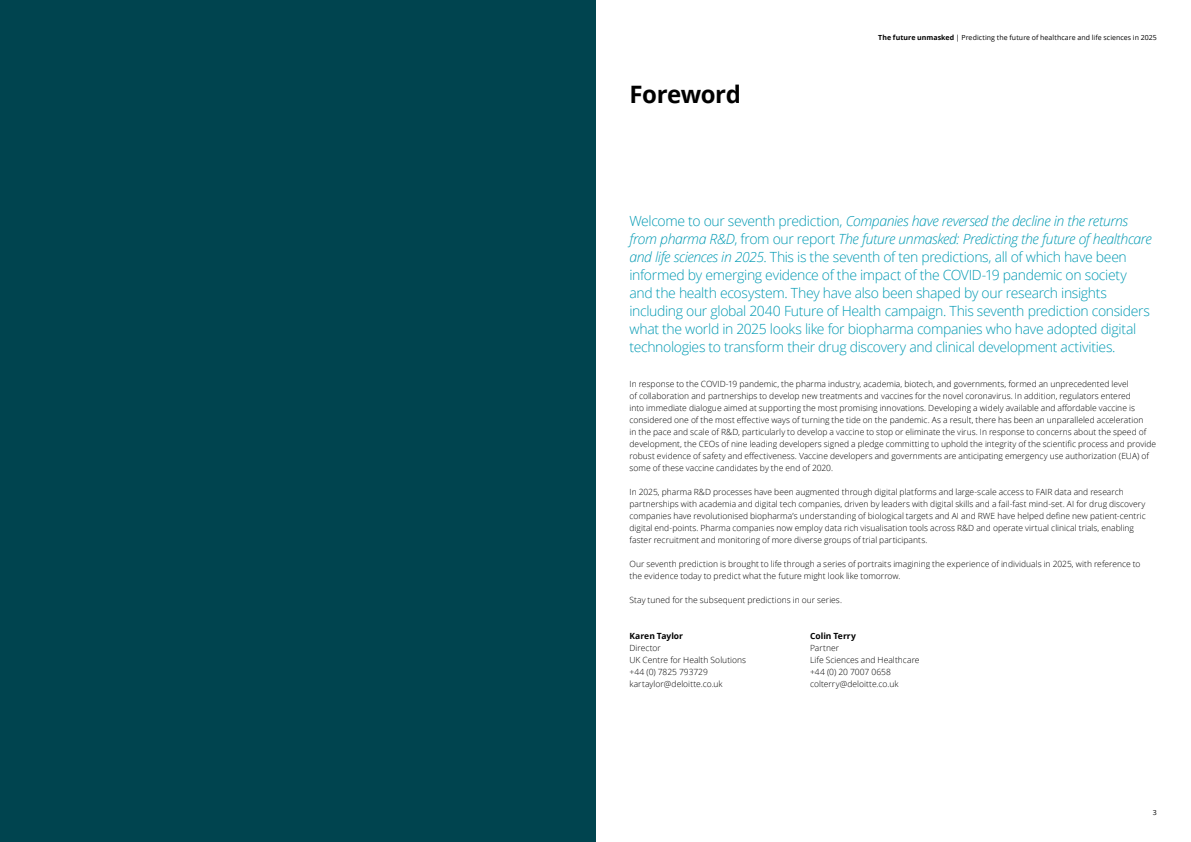
<style>
.page{position:relative;width:1191px;height:842px;background:#fff}
.page>*{position:absolute;margin:0;border:0;box-sizing:border-box;transform-origin:0 0}
.t1{font:700 24px "Open Sans";letter-spacing:-.02em;color:#000}
.t2{font:300 14px/18px "Open Sans";letter-spacing:-.025em;color:#0099b3}
.t3{font:300 8.5px/12px "Open Sans";letter-spacing:.005em;color:#000}
.t4{font:700 8.5px "Open Sans";color:#000}
.t5{font:7px "Open Sans";letter-spacing:.01em;color:#000}
.s1{font-weight:700}
.s2{font-style:italic}
</style>
<div class="page">
<div style="left:0;top:0;width:595px;height:842px;background:#00444f"></div>
<h1 class="t1" style="left:629px;top:78px;width:113px">Foreword</h1>
<p class="t5" style="left:878px;top:32px;width:280px"><span class="s1">The future unmasked</span> | Predicting the future of healthcare and life sciences in 2025</p>
<p class="t2" style="left:629px;top:212px;width:524px">Welcome to our seventh prediction, <span class="s2">Companies have reversed the decline in the returns from pharma R&amp;D</span>, from our report <span class="s2">The future unmasked: Predicting the future of healthcare and life sciences in 2025</span>. This is the seventh of ten predictions, all of which have been informed by emerging evidence of the impact of the COVID-19 pandemic on society and the health ecosystem. They have also been shaped by our research insights including our global 2040 Future of Health campaign. This seventh prediction considers what the world in 2025 looks like for biopharma companies who have adopted digital technologies to transform their drug discovery and clinical development activities.</p>
<p class="t3" style="left:629px;top:378px;width:528px">In response to the COVID-19 pandemic, the pharma industry, academia, biotech, and governments, formed an unprecedented level<br>of collaboration and partnerships to develop new treatments and vaccines for the novel coronavirus. In addition, regulators entered<br>into immediate dialogue aimed at supporting the most promising innovations. Developing a widely available and affordable vaccine is considered one of the most effective ways of turning the tide on the pandemic. As a result, there has been an unparalleled acceleration<br>in the pace and scale of R&amp;D, particularly to develop a vaccine to stop or eliminate the virus. In response to concerns about the speed of development, the CEOs of nine leading developers signed a pledge committing to uphold the integrity of the scientific process and provide robust evidence of safety and effectiveness. Vaccine developers and governments are anticipating emergency use authorization (EUA) of some of these vaccine candidates by the end of 2020.</p>
<p class="t3" style="left:629px;top:486px;width:518px">In 2025, pharma R&amp;D processes have been augmented through digital platforms and large-scale access to FAIR data and research partnerships with academia and digital tech companies, driven by leaders with digital skills and a fail-fast mind-set. AI for drug discovery companies have revolutionised biopharma’s understanding of biological targets and AI and RWE have helped define new patient-centric digital end-points. Pharma companies now employ data rich visualisation tools across R&amp;D and operate virtual clinical trials, enabling faster recruitment and monitoring of more diverse groups of trial participants.</p>
<p class="t3" style="left:629px;top:558px;width:512px">Our seventh prediction is brought to life through a series of portraits imagining the experience of individuals in 2025, with reference to the evidence today to predict what the future might look like tomorrow.</p>
<p class="t3" style="left:629px;top:594px;width:214px">Stay tuned for the subsequent predictions in our series.</p>
<p class="t4" style="left:629px;top:630px;width:55px">Karen Taylor</p>
<p class="t3" style="left:629px;top:642px;width:118px">Director<br>UK Centre for Health Solutions +44 (0) 7825 793729 kartaylor@deloitte.co.uk</p>
<p class="t4" style="left:810px;top:630px;width:47px">Colin Terry</p>
<p class="t3" style="left:810px;top:642px;width:111px">Partner<br>Life Sciences and Healthcare +44 (0) 20 7007 0658 colterry@deloitte.co.uk</p>
<p class="t5" style="left:1153px;top:807px;width:6px">3</p>
</div>
